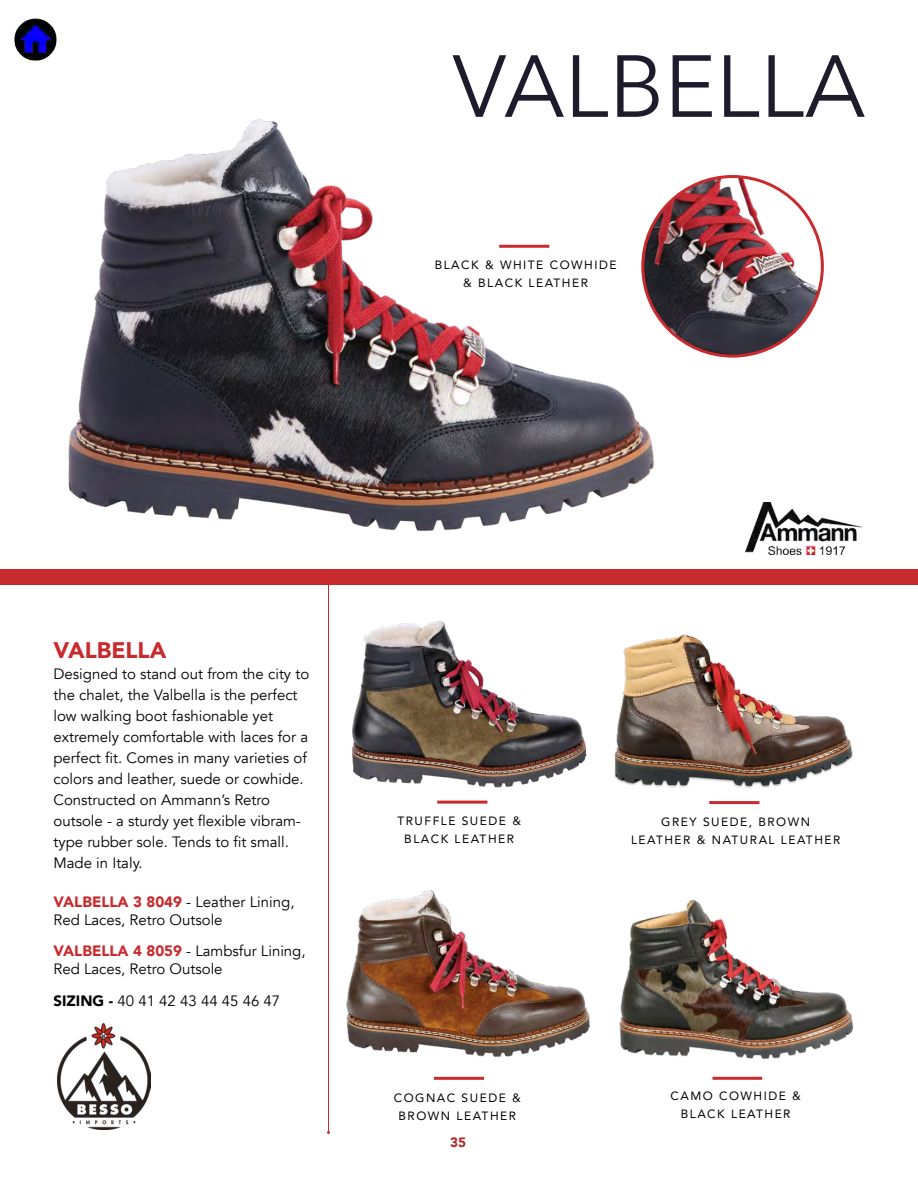
<style>
.page{position:relative;width:918px;height:1188px;background:#fff}
.page>*{position:absolute;margin:0;border:0;box-sizing:border-box;transform-origin:0 0}
.Boot_Line_Main_Title_Dk_Blue{font:87px "Avenir Next";color:#1d1b2c}
.Boot_Line_Subtitle_before_copy_red{font:900 22.5px "Avenir";color:#c82a2d}
.Boot_Line_main_description{font:15px/21px "Avenir";color:#000}
.Boot_Line_stock_number_and_description{font:15px/18px "Avenir";color:#000}
.t1{font:900 13.5px "Avenir";color:#af262b}
.t2{font:12px "Avenir";letter-spacing:.125em;color:#000}
.s1{font-weight:900;color:#c82a2d}
.s2{font-weight:900}
</style>
<div class="page">
<hr style="left:328px;top:582px;width:1px;height:551px;background:#c82a2d">
<img style="left:619px;top:899px;width:235px;height:160px">
<hr style="left:437px;top:801px;width:50px;height:3px;background:#c82a2d">
<div style="left:0;top:570px;width:918px;height:15px;background:#c82a2d"></div>
<img style="left:352px;top:621px;width:235px;height:167px">
<img style="left:68px;top:119px;width:602px;height:412px">
<img style="left:346px;top:889px;width:243px;height:169px">
<img style="left:614px;top:634px;width:239px;height:154px">
<hr style="left:434px;top:1077px;width:50px;height:3px;background:#c82a2d">
<hr style="left:712px;top:1077px;width:50px;height:3px;background:#c82a2d">
<hr style="left:709px;top:801px;width:51px;height:3px;background:#c82a2d">
<hr style="left:499px;top:245px;width:50px;height:3px;background:#c82a2d">
<img style="left:745px;top:503px;width:118px;height:52px">
<img style="left:643px;top:177px;width:179px;height:179px;border-radius:90px">
<img style="left:57px;top:1023px;width:94px;height:107px">
<img style="left:14px;top:18px;width:43px;height:43px">
<p class="Boot_Line_Main_Title_Dk_Blue" style="left:452px;top:13px;width:415px">VALBELLA</p>
<p class="t2" style="left:435px;top:256px;width:183px">BLACK &amp; WHITE COWHIDE</p>
<p class="t2" style="left:463px;top:274px;width:126px">&amp; BLACK LEATHER</p>
<p class="Boot_Line_Subtitle_before_copy_red" style="left:53px;top:631px;width:114px">VALBELLA</p>
<p class="Boot_Line_main_description" style="left:53px;top:664px;width:257px">Designed to stand out from the city to the chalet, the Valbella is the perfect low walking boot fashionable yet extremely comfortable with laces for a perfect fit. Comes in many varieties of colors and leather, suede or cowhide.<br>Constructed on Ammann’s Retro outsole - a sturdy yet flexible vibram&shy;type rubber sole. Tends to fit small.<br>Made in Italy.</p>
<p class="Boot_Line_stock_number_and_description" style="left:53px;top:893px;width:243px"><span class="s1">VALBELLA 3 8049</span> - Leather Lining,<br>Red Laces, Retro Outsole</p>
<p class="Boot_Line_stock_number_and_description" style="left:53px;top:943px;width:254px"><span class="s1">VALBELLA 4 8059</span> - Lambsfur Lining,<br>Red Laces, Retro Outsole</p>
<p class="Boot_Line_stock_number_and_description" style="left:53px;top:992px;width:228px"><span class="s2">SIZING -</span> 40 41 42 43 44 45 46 47</p>
<p class="t2" style="left:397px;top:811px;width:125px">TRUFFLE SUEDE &amp;</p>
<p class="t2" style="left:404px;top:829px;width:111px">BLACK LEATHER</p>
<p class="t2" style="left:394px;top:1088px;width:129px">COGNAC SUEDE &amp;</p>
<p class="t2" style="left:399px;top:1106px;width:119px">BROWN LEATHER</p>
<p class="t1" style="left:450px;top:1130px;width:17px">35</p>
<p class="t2" style="left:661px;top:812px;width:150px">GREY SUEDE, BROWN</p>
<p class="t2" style="left:631px;top:830px;width:211px">LEATHER &amp; NATURAL LEATHER</p>
<p class="t2" style="left:671px;top:1086px;width:132px">CAMO COWHIDE &amp;</p>
<p class="t2" style="left:681px;top:1104px;width:111px">BLACK LEATHER</p>
</div>
